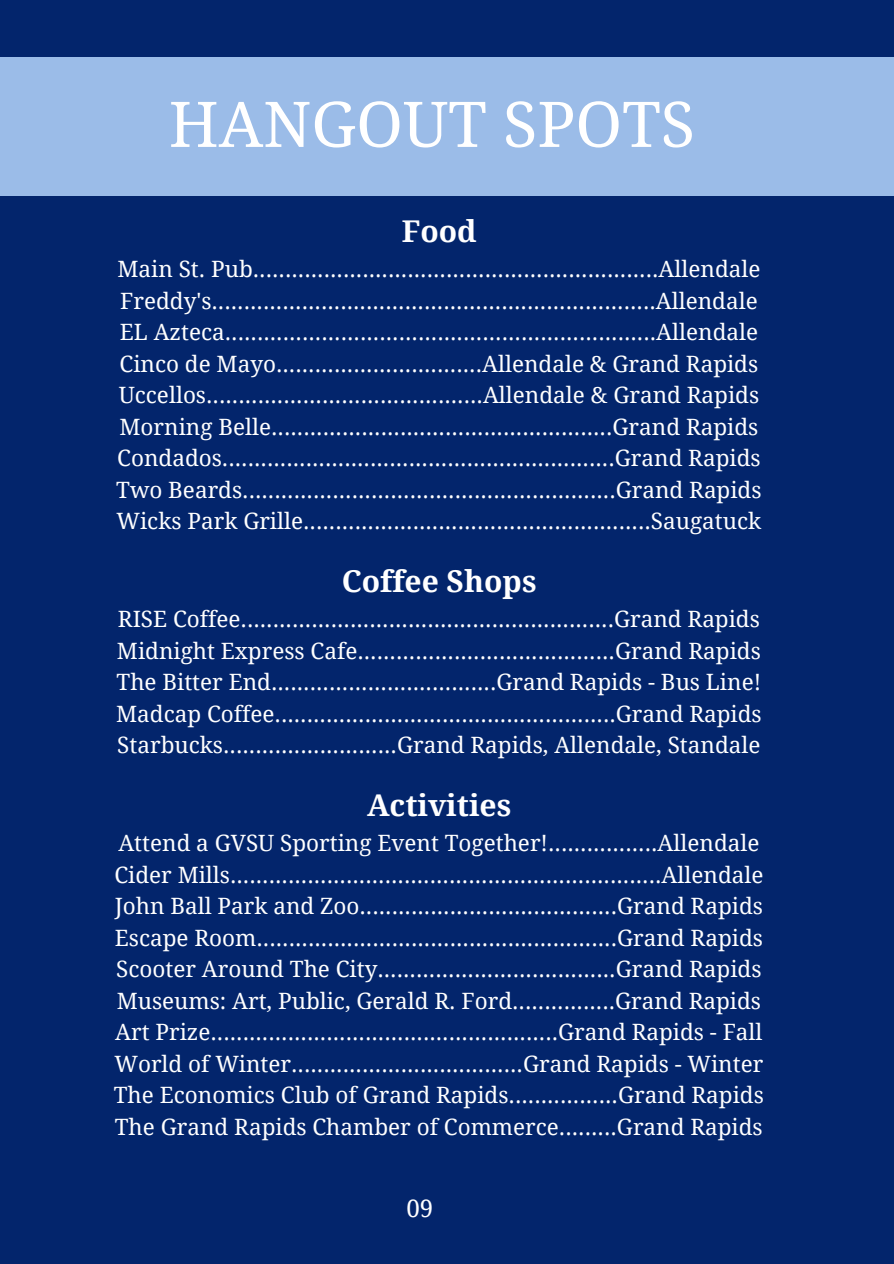
<style>
.page{position:relative;width:894px;height:1264px;background:#fff}
.page>*{position:absolute;margin:0;border:0;box-sizing:border-box;transform-origin:0 0}
.t1{font:63px "Droid Serif";color:#fff}
.t2{font:700 30px "Droid Serif";color:#fff}
.t3{font:24px "Droid Serif";color:#fff}
.t4{font:22.5px "Droid Serif";color:#fff}
</style>
<div class="page">
<div style="left:0;top:0;width:893px;height:1263px;background:#03256c"></div>
<div style="left:0;top:58px;width:893px;height:138px;background:#9bbce8"></div>
<h1 class="t1" style="left:169px;top:88px;width:527px">HANGOUT SPOTS</h1>
<p class="t2" style="left:401px;top:214px;width:76px">Food</p>
<p class="t4" style="left:117px;top:256px;width:644px">Main St. Pub...............................................................Allendale</p>
<p class="t4" style="left:120px;top:288px;width:639px">Freddy's.....................................................................Allendale</p>
<p class="t4" style="left:120px;top:319px;width:639px">EL Azteca...................................................................Allendale</p>
<p class="t4" style="left:119px;top:351px;width:640px">Cinco de Mayo................................Allendale &amp; Grand Rapids</p>
<p class="t4" style="left:119px;top:382px;width:641px">Uccellos...........................................Allendale &amp; Grand Rapids</p>
<p class="t4" style="left:119px;top:414px;width:640px">Morning Belle.....................................................Grand Rapids</p>
<p class="t4" style="left:117px;top:445px;width:644px">Condados.............................................................Grand Rapids</p>
<p class="t4" style="left:116px;top:477px;width:646px">Two Beards..........................................................Grand Rapids</p>
<p class="t4" style="left:116px;top:508px;width:646px">Wicks Park Grille......................................................Saugatuck</p>
<p class="t2" style="left:341px;top:564px;width:196px">Coffee Shops</p>
<p class="t4" style="left:118px;top:606px;width:643px">RISE Coffee..........................................................Grand Rapids</p>
<p class="t4" style="left:117px;top:637px;width:645px">Midnight Express Cafe........................................Grand Rapids</p>
<p class="t4" style="left:116px;top:669px;width:646px">The Bitter End...................................Grand Rapids - Bus Line!</p>
<p class="t4" style="left:116px;top:700px;width:647px">Madcap Coffee.....................................................Grand Rapids</p>
<p class="t4" style="left:117px;top:732px;width:644px">Starbucks...........................Grand Rapids, Allendale, Standale</p>
<p class="t2" style="left:367px;top:788px;width:146px">Activities</p>
<p class="t4" style="left:118px;top:830px;width:642px">Attend a GVSU Sporting Event Together!.................Allendale</p>
<p class="t4" style="left:114px;top:861px;width:650px">Cider Mills...................................................................Allendale</p>
<p class="t4" style="left:115px;top:893px;width:649px">John Ball Park and Zoo........................................Grand Rapids</p>
<p class="t4" style="left:115px;top:924px;width:649px">Escape Room........................................................Grand Rapids</p>
<p class="t4" style="left:116px;top:956px;width:646px">Scooter Around The City.....................................Grand Rapids</p>
<p class="t4" style="left:117px;top:987px;width:645px">Museums: Art, Public, Gerald R. Ford................Grand Rapids</p>
<p class="t4" style="left:115px;top:1019px;width:648px">Art Prize......................................................Grand Rapids - Fall</p>
<p class="t4" style="left:114px;top:1050px;width:650px">World of Winter....................................Grand Rapids - Winter</p>
<p class="t4" style="left:114px;top:1082px;width:651px">The Economics Club of Grand Rapids.................Grand Rapids</p>
<p class="t4" style="left:115px;top:1113px;width:649px">The Grand Rapids Chamber of Commerce.........Grand Rapids</p>
<p class="t3" style="left:406px;top:1194px;width:28px">09</p>
</div>
